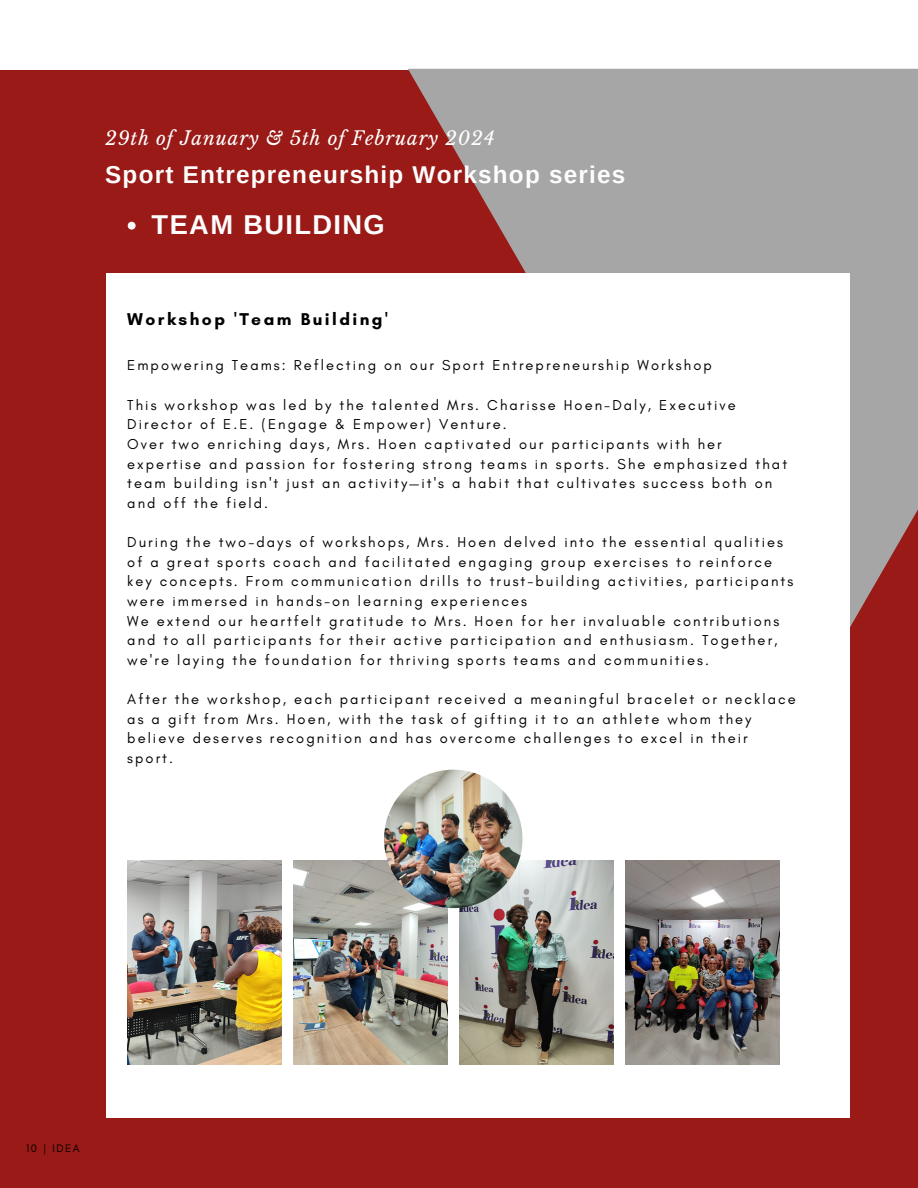
<style>
.page{position:relative;width:918px;height:1188px;background:#991a16}
.page>*{position:absolute;margin:0;border:0;box-sizing:border-box;transform-origin:0 0}
.t1{font:700 27.3px "Arimo";letter-spacing:.05em;color:#fefdfd}
.t2{font:700 24.3px "Arimo";letter-spacing:.05em;color:#fefdfd}
.t3{font:italic 18.75px "Libre Baskerville";letter-spacing:.05em;color:#fff}
.t4{font:700 17.4px "Glacial Indifference";letter-spacing:.14em;color:#000}
.t5{font:14.7px/19.6px "Glacial Indifference";letter-spacing:.14em;color:#000}
.t6{font:11.1px "Glacial Indifference";letter-spacing:.14em;color:#000}
</style>
<div class="page">
<div style="left:0;top:0;width:918px;height:70px;background:#fff"></div>
<svg style="left:408px;top:69px;width:510px;height:662px;fill:#a6a6a6"></svg>
<div style="left:107px;top:273px;width:742px;height:845px;background:#fff"></div>
<img style="left:127px;top:860px;width:154px;height:205px">
<img style="left:294px;top:860px;width:154px;height:205px">
<img style="left:460px;top:860px;width:154px;height:205px">
<img style="left:626px;top:860px;width:154px;height:205px">
<img style="left:384px;top:770px;width:139px;height:138px;border-radius:50%">
<svg style="left:128px;top:222px;width:8px;height:8px"></svg>
<p class="t3" style="left:105px;top:127px;width:391px">29th of January &amp; 5th of February 2024</p>
<p class="t2" style="left:105px;top:161px;width:522px">Sport Entrepreneurship Workshop series</p>
<p class="t1" style="left:152px;top:209px;width:235px">TEAM BUILDING</p>
<p class="t4" style="left:127px;top:308px;width:262px">Workshop 'Team Building'</p>
<h3 class="t5" style="left:127px;top:356px;width:586px">Empowering Teams: Reflecting on our Sport Entrepreneurship Workshop</h3>
<h5 class="t5" style="left:127px;top:395px;width:661px">This workshop was led by the talented Mrs. Charisse Hoen-Daly, Executive Director of E.E. (Engage &amp; Empower) Venture.<br>Over two enriching days, Mrs. Hoen captivated our participants with her expertise and passion for fostering strong teams in sports. She emphasized that team building isn't just an activity—it's a habit that cultivates success both on and off the field.</h5>
<h5 class="t5" style="left:127px;top:532px;width:668px">During the two-days of workshops, Mrs. Hoen delved into the essential qualities of a great sports coach and facilitated engaging group exercises to reinforce key concepts. From communication drills to trust-building activities, participants were immersed in hands-on learning experiences<br>We extend our heartfelt gratitude to Mrs. Hoen for her invaluable contributions and to all participants for their active participation and enthusiasm. Together, we're laying the foundation for thriving sports teams and communities.</h5>
<h5 class="t5" style="left:127px;top:689px;width:670px">After the workshop, each participant received a meaningful bracelet or necklace as a gift from Mrs. Hoen, with the task of gifting it to an athlete whom they believe deserves recognition and has overcome challenges to excel in their sport.</h5>
<p class="t6" style="left:26px;top:1141px;width:55px">10 | IDEA</p>
</div>
